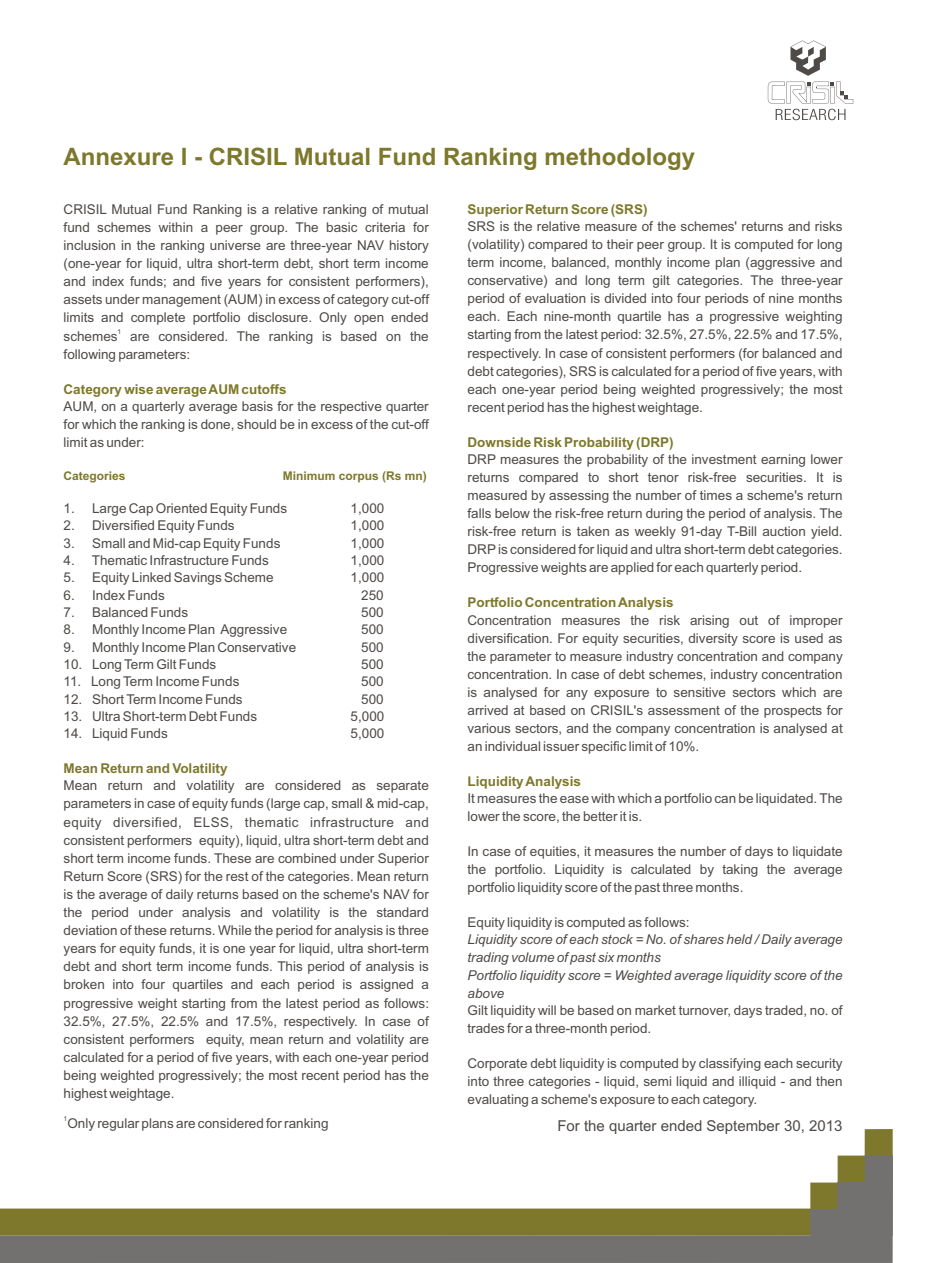
<style>
.page{position:relative;width:948px;height:1263px;background:#fff}
.page>*{position:absolute;margin:0;border:0;box-sizing:border-box;transform-origin:0 0}
.t1{font:700 24px "Arial";color:#7d782b}
.t2{font:15px "Arial";color:#4d4a47}
.t3{font:13.5px/18.1px "Arial";color:#4d4a47;text-align:justify}
.t4{font:700 13.5px "Arial";color:#7d782b}
.t5{font:italic 13.5px/17.9px "Arial";color:#4d4a47}
.t6{font:700 12px "Arial";color:#7d782b}
.t7{font:6.75px "Arial";color:#4d4a47}
</style>
<div class="page">
<svg style="left:864px;top:1129px;width:29px;height:26px"></svg>
<svg style="left:0;top:1155px;width:893px;height:108px"></svg>
<svg style="left:791px;top:40px;width:35px;height:36px"></svg>
<svg style="left:768px;top:82px;width:85px;height:38px"></svg>
<h1 class="t1" style="left:64px;top:148px;width:633px">Annexure I - CRISIL Mutual Fund Ranking methodology</h1>
<p class="t3" style="left:64px;top:201px;width:367px">CRISIL Mutual Fund Ranking is a relative ranking of mutual fund schemes within a peer group. The basic criteria for inclusion in the ranking universe are three-year NAV history (one-year for liquid, ultra short-term debt, short term income and index funds; and five years for consistent performers), assets under management (AUM) in excess of category cut-off limits and complete portfolio disclosure. Only open ended</p>
<p class="t7" style="left:118px;top:329px;width:5px">1</p>
<p class="t3" style="left:64px;top:328px;width:367px">schemes are considered. The ranking is based on the following parameters:</p>
<p class="t3" style="left:64px;top:399px;width:367px">AUM, on a quarterly average basis for the respective quarter for which the ranking is done, should be in excess of the cut-off limit as under:</p>
<p class="t4" style="left:468px;top:204px;width:182px">Superior Return Score (SRS)</p>
<p class="t3" style="left:468px;top:218px;width:377px">SRS is the relative measure of the schemes' returns and risks (volatility) compared to their peer group. It is computed for long term income, balanced, monthly income plan (aggressive and conservative) and long term gilt categories. The three-year period of evaluation is divided into four periods of nine months each. Each nine-month quartile has a progressive weighting starting from the latest period: 32.5%, 27.5%, 22.5% and 17.5%, respectively. In case of consistent performers (for balanced and debt categories), SRS is calculated for a period of five years, with each one-year period being weighted progressively; the most recent period has the highest weightage.</p>
<p class="t3" style="left:468px;top:451px;width:377px">DRP measures the probability of the investment earning lower returns compared to short tenor risk-free securities. It is measured by assessing the number of times a scheme's return falls below the risk-free return during the period of analysis. The risk-free return is taken as weekly 91-day T-Bill auction yield.<br>DRP is considered for liquid and ultra short-term debt categories.<br>Progressive weights are applied for each quarterly period.</p>
<p class="t3" style="left:468px;top:612px;width:377px">Concentration measures the risk arising out of improper diversification. For equity securities, diversity score is used as the parameter to measure industry concentration and company concentration. In case of debt schemes, industry concentration is analysed for any exposure to sensitive sectors which are arrived at based on CRISIL's assessment of the prospects for various sectors, and the company concentration is analysed at an individual issuer specific limit of 10%.</p>
<p class="t3" style="left:468px;top:791px;width:377px">It measures the ease with which a portfolio can be liquidated. The lower the score, the better it is.</p>
<p class="t3" style="left:468px;top:843px;width:377px">In case of equities, it measures the number of days to liquidate the portfolio. Liquidity is calculated by taking the average portfolio liquidity score of the past three months.</p>
<p class="t3" style="left:468px;top:914px;width:224px">Equity liquidity is computed as follows:</p>
<p class="t5" style="left:468px;top:932px;width:377px">Liquidity score of each stock = No. of shares held / Daily average trading volume of past six months<br>Portfolio liquidity score = Weighted average liquidity score of the above</p>
<p class="t3" style="left:468px;top:1003px;width:377px">Gilt liquidity will be based on market turnover, days traded, no. of trades for a three-month period.</p>
<p class="t3" style="left:468px;top:1055px;width:377px">Corporate debt liquidity is computed by classifying each security into three categories - liquid, semi liquid and illiquid - and then evaluating a scheme's exposure to each category.</p>
<p class="t4" style="left:64px;top:384px;width:225px">Category wise average AUM cutoffs</p>
<p class="t4" style="left:468px;top:437px;width:208px">Downside Risk Probability (DRP)</p>
<p class="t6" style="left:64px;top:472px;width:64px">Categories</p>
<p class="t6" style="left:283px;top:472px;width:146px">Minimum corpus (Rs mn)</p>
<p class="t3" style="left:64px;top:500px;width:225px">1. Large Cap Oriented Equity Funds</p>
<p class="t3" style="left:351px;top:500px;width:35px">1,000</p>
<p class="t3" style="left:64px;top:518px;width:173px">2. Diversified Equity Funds</p>
<p class="t3" style="left:351px;top:518px;width:35px">1,000</p>
<p class="t3" style="left:64px;top:535px;width:218px">3. Small and Mid-cap Equity Funds</p>
<p class="t3" style="left:351px;top:535px;width:35px">1,000</p>
<p class="t3" style="left:64px;top:552px;width:207px">4. Thematic Infrastructure Funds</p>
<p class="t3" style="left:351px;top:552px;width:35px">1,000</p>
<p class="t3" style="left:64px;top:570px;width:212px">5. Equity Linked Savings Scheme</p>
<p class="t3" style="left:351px;top:570px;width:35px">1,000</p>
<p class="t3" style="left:64px;top:587px;width:103px">6. Index Funds</p>
<p class="t3" style="left:361px;top:587px;width:24px">250</p>
<p class="t3" style="left:64px;top:604px;width:126px">7. Balanced Funds</p>
<p class="t3" style="left:361px;top:604px;width:24px">500</p>
<p class="t3" style="left:64px;top:622px;width:13px">8.</p>
<p class="t3" style="left:92px;top:622px;width:197px">Monthly Income Plan Aggressive</p>
<p class="t3" style="left:361px;top:622px;width:24px">500</p>
<p class="t3" style="left:64px;top:639px;width:13px">9.</p>
<p class="t3" style="left:92px;top:639px;width:206px">Monthly Income Plan Conservative</p>
<p class="t3" style="left:361px;top:639px;width:24px">500</p>
<p class="t3" style="left:64px;top:656px;width:154px">10. Long Term Gilt Funds</p>
<p class="t3" style="left:361px;top:656px;width:24px">500</p>
<p class="t3" style="left:64px;top:674px;width:177px">11. Long Term Income Funds</p>
<p class="t3" style="left:361px;top:674px;width:24px">500</p>
<p class="t3" style="left:64px;top:691px;width:181px">12. Short Term Income Funds</p>
<p class="t3" style="left:361px;top:691px;width:24px">500</p>
<p class="t3" style="left:64px;top:708px;width:195px">13. Ultra Short-term Debt Funds</p>
<p class="t3" style="left:351px;top:708px;width:35px">5,000</p>
<p class="t3" style="left:64px;top:726px;width:106px">14. Liquid Funds</p>
<p class="t3" style="left:351px;top:726px;width:35px">5,000</p>
<p class="t3" style="left:64px;top:778px;width:367px">Mean return and volatility are considered as separate parameters in case of equity funds (large cap, small &amp; mid-cap, equity diversified, ELSS, thematic infrastructure and consistent performers equity), liquid, ultra short-term debt and short term income funds. These are combined under Superior Return Score (SRS) for the rest of the categories. Mean return is the average of daily returns based on the scheme's NAV for the period under analysis and volatility is the standard deviation of these returns. While the period for analysis is three years for equity funds, it is one year for liquid, ultra short-term debt and short term income funds. This period of analysis is broken into four quartiles and each period is assigned a progressive weight starting from the latest period as follows:<br>32.5%, 27.5%, 22.5% and 17.5%, respectively. In case of consistent performers equity, mean return and volatility are calculated for a period of five years, with each one-year period being weighted progressively; the most recent period has the highest weightage.</p>
<p class="t4" style="left:468px;top:597px;width:208px">Portfolio Concentration Analysis</p>
<p class="t4" style="left:64px;top:763px;width:166px">Mean Return and Volatility</p>
<p class="t4" style="left:468px;top:776px;width:115px">Liquidity Analysis</p>
<p class="t7" style="left:64px;top:1116px;width:5px">1</p>
<p class="t3" style="left:67px;top:1115px;width:263px">Only regular plans are considered for ranking</p>
<p class="t2" style="left:557px;top:1120px;width:287px">For the quarter ended September 30, 2013</p>
</div>
